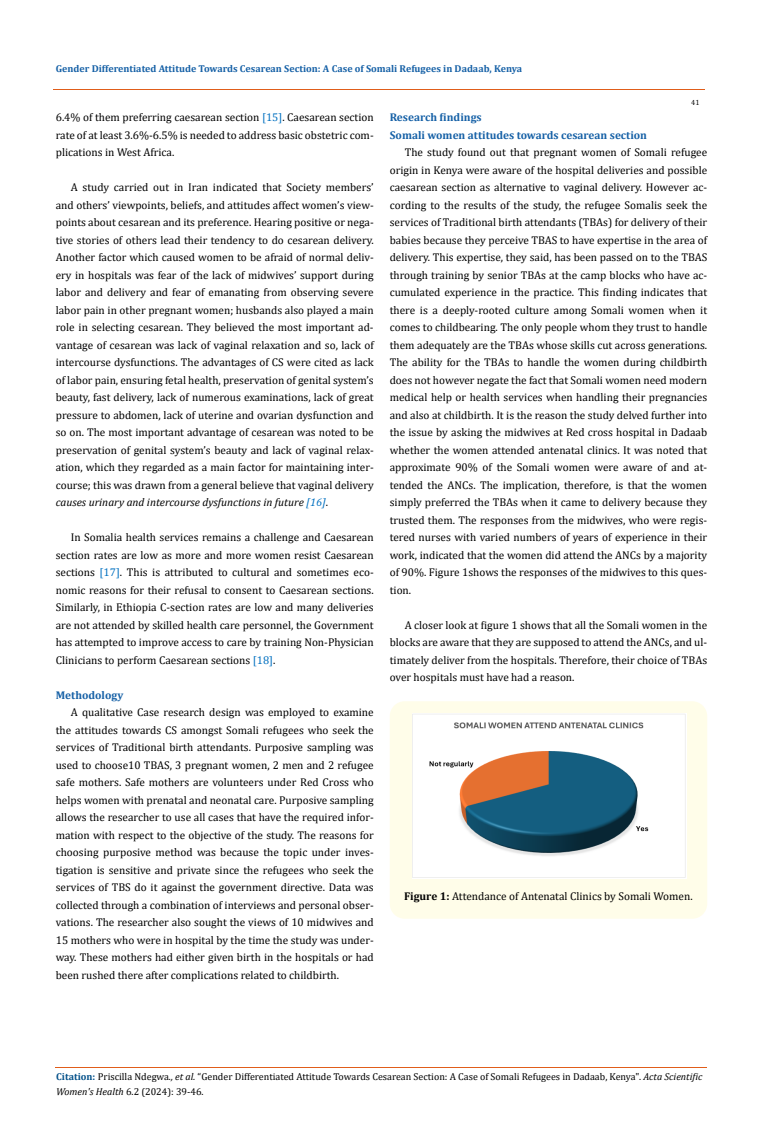
<style>
.page{position:relative;width:764px;height:1140px;background:#fff}
.page>*{position:absolute;margin:0;border:0;box-sizing:border-box;transform-origin:0 0}
.t1{font:11.25px/17.5px "Cambria";color:#000;text-align:justify}
.t2{font:700 11.25px/17.5px "Cambria";color:#1560a6}
.t3{font:10px/15px "Cambria";color:#000}
.t4{font:700 10px "Cambria";color:#1560a6}
.t5{font:7.5px "Cambria";color:#000}
.s1{color:#0070c0}
.s2{font-style:italic}
.s3{font-style:italic;color:#0070c0}
.s4{font-weight:700}
.s5{font-weight:700;color:#035089}
</style>
<div class="page">
<div style="left:390px;top:701px;width:317px;height:218px;background:#fffde9;border-radius:15px"></div>
<img style="left:412px;top:713px;width:274px;height:166px">
<hr style="left:53px;top:90px;width:651px;height:1px;background:#e05d1a">
<hr style="left:55px;top:1068px;width:652px;height:1px;background:#e05d1a">
<p class="t4" style="left:56px;top:61px;width:468px">Gender Differentiated Attitude Towards Cesarean Section: A Case of Somali Refugees in Dadaab, Kenya</p>
<p class="t5" style="left:691px;top:98px;width:10px">41</p>
<p class="t1" style="left:56px;top:108px;width:319px">6.4% of them preferring caesarean section <span class="s1">[15]</span>. Caesarean section rate of at least 3.6%-6.5% is needed to address basic obstetric com&shy;plications in West Africa.</p>
<p class="t1" style="left:56px;top:179px;width:319px;text-indent:15px">A study carried out in Iran indicated that Society members’ and others’ viewpoints, beliefs, and attitudes affect women’s view&shy;points about cesarean and its preference. Hearing positive or nega&shy;tive stories of others lead their tendency to do cesarean delivery.<br>Another factor which caused women to be afraid of normal deliv&shy;ery in hospitals was fear of the lack of midwives’ support during labor and delivery and fear of emanating from observing severe labor pain in other pregnant women; husbands also played a main role in selecting cesarean. They believed the most important ad&shy;vantage of cesarean was lack of vaginal relaxation and so, lack of intercourse dysfunctions. The advantages of CS were cited as lack of labor pain, ensuring fetal health, preservation of genital system’s beauty, fast delivery, lack of numerous examinations, lack of great pressure to abdomen, lack of uterine and ovarian dysfunction and so on. The most important advantage of cesarean was noted to be preservation of genital system’s beauty and lack of vaginal relax&shy;ation, which they regarded as a main factor for maintaining inter&shy;course; this was drawn from a general believe that vaginal delivery <span class="s2">causes urinary and intercourse dysfunctions in future</span> <span class="s3">[16]</span>.</p>
<p class="t1" style="left:56px;top:529px;width:319px;text-indent:15px">In Somalia health services remains a challenge and Caesarean section rates are low as more and more women resist Caesarean sections <span class="s1">[17]</span>. This is attributed to cultural and sometimes eco&shy;nomic reasons for their refusal to consent to Caesarean sections.<br>Similarly, in Ethiopia C-section rates are low and many deliveries are not attended by skilled health care personnel, the Government has attempted to improve access to care by training Non-Physician Clinicians to perform Caesarean sections <span class="s1">[18]</span>.</p>
<p class="t2" style="left:56px;top:686px;width:69px">Methodology</p>
<p class="t1" style="left:56px;top:704px;width:319px;text-indent:15px">A qualitative Case research design was employed to examine the attitudes towards CS amongst Somali refugees who seek the services of Traditional birth attendants. Purposive sampling was used to choose10 TBAS, 3 pregnant women, 2 men and 2 refugee safe mothers. Safe mothers are volunteers under Red Cross who helps women with prenatal and neonatal care. Purposive sampling allows the researcher to use all cases that have the required infor&shy;mation with respect to the objective of the study. The reasons for choosing purposive method was because the topic under inves&shy;tigation is sensitive and private since the refugees who seek the services of TBS do it against the government directive. Data was collected through a combination of interviews and personal obser&shy;vations. The researcher also sought the views of 10 midwives and 15 mothers who were in hospital by the time the study was under&shy;way. These mothers had either given birth in the hospitals or had been rushed there after complications related to childbirth.</p>
<p class="t2" style="left:390px;top:108px;width:259px">Research findings<br>Somali women attitudes towards cesarean section</p>
<p class="t1" style="left:390px;top:144px;width:319px;text-indent:15px">The study found out that pregnant women of Somali refugee origin in Kenya were aware of the hospital deliveries and possible caesarean section as alternative to vaginal delivery. However ac&shy;cording to the results of the study, the refugee Somalis seek the services of Traditional birth attendants (TBAs) for delivery of their babies because they perceive TBAS to have expertise in the area of delivery. This expertise, they said, has been passed on to the TBAS through training by senior TBAs at the camp blocks who have ac&shy;cumulated experience in the practice. This finding indicates that there is a deeply-rooted culture among Somali women when it comes to childbearing. The only people whom they trust to handle them adequately are the TBAs whose skills cut across generations.<br>The ability for the TBAs to handle the women during childbirth does not however negate the fact that Somali women need modern medical help or health services when handling their pregnancies and also at childbirth. It is the reason the study delved further into the issue by asking the midwives at Red cross hospital in Dadaab whether the women attended antenatal clinics. It was noted that approximate 90% of the Somali women were aware of and at&shy;tended the ANCs. The implication, therefore, is that the women simply preferred the TBAs when it came to delivery because they trusted them. The responses from the midwives, who were regis&shy;tered nurses with varied numbers of years of experience in their work, indicated that the women did attend the ANCs by a majority of 90%. Figure 1shows the responses of the midwives to this ques&shy;tion.</p>
<p class="t1" style="left:390px;top:616px;width:319px;text-indent:15px">A closer look at figure 1 shows that all the Somali women in the blocks are aware that they are supposed to attend the ANCs, and ul&shy;timately deliver from the hospitals. Therefore, their choice of TBAs over hospitals must have had a reason.</p>
<p class="t1" style="left:404px;top:887px;width:290px"><span class="s4">Figure 1:</span> Attendance of Antenatal Clinics by Somali Women.</p>
<p class="t3" style="left:56px;top:1069px;width:648px"><span class="s5">Citation:</span> Priscilla Ndegwa<span class="s2">., et al.</span> “Gender Differentiated Attitude Towards Cesarean Section: A Case of Somali Refugees in Dadaab, Kenya". <span class="s2">Acta Scientific<br>Women's Health</span> 6.2 (2024): 39-46.</p>
</div>
